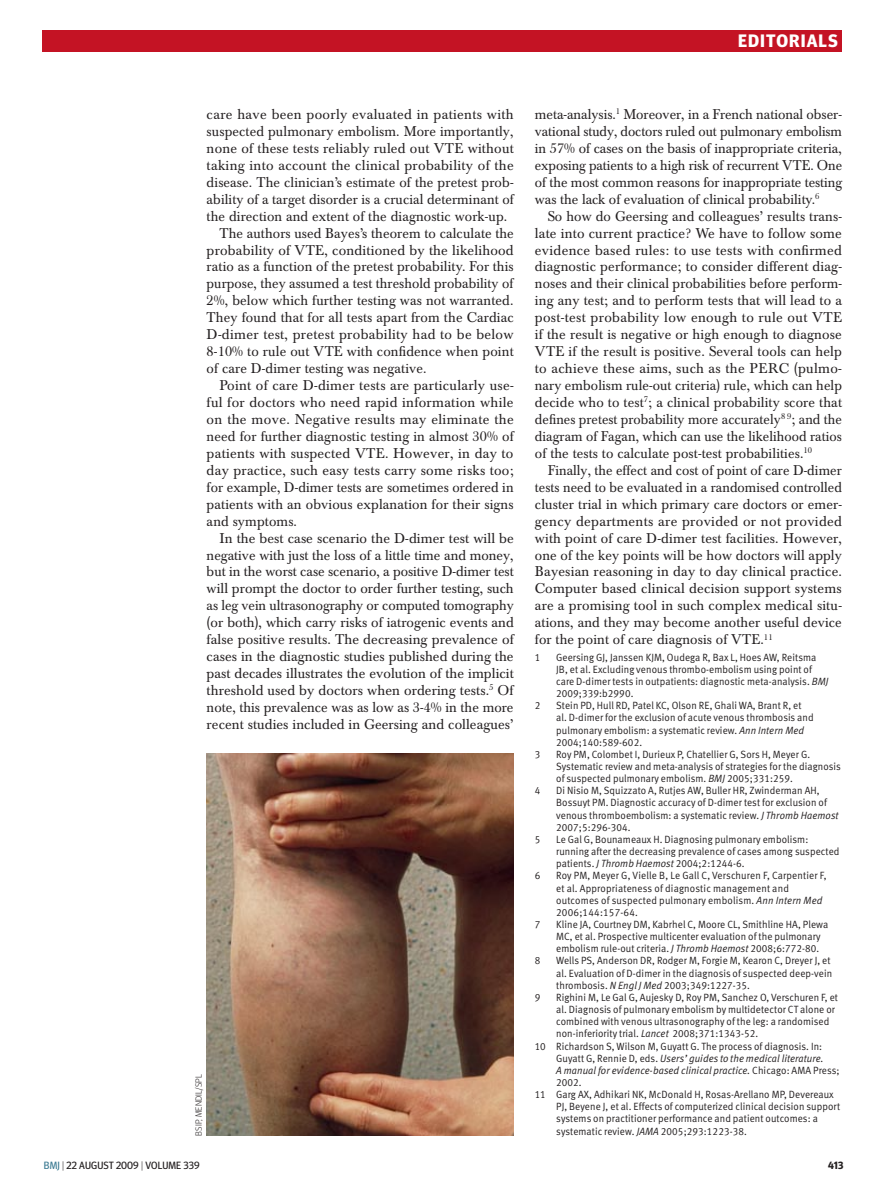
<style>
.page{position:relative;width:893px;height:1191px;background:#fff}
.page>*{position:absolute;margin:0;border:0;box-sizing:border-box;transform-origin:0 0}
.t1{font:700 18px "Meta Headline OT";letter-spacing:.06em;color:#fff}
.body_indent{font:13.95px/17px "Baskerville BE";letter-spacing:.01em;color:#231f20;text-align:justify}
.body_indent-2{font:13.95px/17px "Baskerville BE";letter-spacing:.01em;color:#231f20;text-align:justify;scale:.96 1}
.references{font:10.5px/12.1px "Meta Normal LF";letter-spacing:.01em;color:#231f20;scale:.95 1}
.t2{font:10.5px "Meta Headline OT";color:#231f20}
.t3{font:700 10.5px "Meta Headline OT";color:#231f20}
.credit{font:300 9px "Meta Headline OT";letter-spacing:.015em;color:#231f20}
.s1{font-style:italic}
.s2{color:#3c7b93}
.s3{font-weight:300}
</style>
<div class="page">
<div style="left:43px;top:30px;width:799px;height:21px;background:#c41324"></div>
<img style="left:207px;top:754px;width:307px;height:381px">
<p class="t1" style="left:738px;top:30px;width:101px">EDITORIALS</p>
<p class="body_indent" style="left:207px;top:106px;width:309px">care have been poorly evaluated in patients with suspected pulmonary embolism. More importantly, none of these tests reliably ruled out VTE without taking into account the clinical probability of the disease. The clinician’s estimate of the pretest prob&shy;ability of a target disorder is a crucial determinant of the direction and extent of the diagnostic work-up.</p>
<p class="body_indent" style="left:207px;top:225px;width:309px;text-indent:13px">The authors used Bayes’s theorem to calculate the probability of VTE, conditioned by the likelihood ratio as a function of the pretest probability. For this purpose, they assumed a test threshold probability of 2%, below which further testing was not warranted.<br>They found that for all tests apart from the Cardiac D-dimer test, pretest probability had to be below 8-10% to rule out VTE with confidence when point of care D-dimer testing was negative.</p>
<p class="body_indent" style="left:207px;top:377px;width:309px;text-indent:13px">Point of care D-dimer tests are particularly use&shy;ful for doctors who need rapid information while on the move. Negative results may eliminate the need for further diagnostic testing in almost 30% of patients with suspected VTE. However, in day to day practice, such easy tests carry some risks too; for example, D-dimer tests are sometimes ordered in patients with an obvious explanation for their signs and symptoms.</p>
<p class="body_indent" style="left:207px;top:530px;width:309px;text-indent:13px">In the best case scenario the D-dimer test will be negative with just the loss of a little time and money, but in the worst case scenario, a positive D-dimer test will prompt the doctor to order further testing, such as leg vein ultrasonography or computed tomography (or both), which carry risks of iatrogenic events and false positive results. The decreasing prevalence of cases in the diagnostic studies published during the past decades illustrates the evolution of the implicit threshold used by doctors when ordering tests.<sup>5</sup> Of note, this prevalence was as low as 3-4% in the more recent studies included in Geersing and colleagues’</p>
<p class="credit" style="left:193px;top:1135px;width:63px;rotate:-90deg">BSIP, MENDIL/SPL</p>
<p class="body_indent" style="left:535px;top:106px;width:309px">meta-analysis.<sup>1</sup> Moreover, in a French national obser&shy;vational study, doctors ruled out pulmonary embolism in 57% of cases on the basis of inappropriate criteria, exposing patients to a high risk of recurrent VTE. One of the most common reasons for inappropriate testing was the lack of evaluation of clinical probability.<sup>6</sup></p>
<p class="body_indent" style="left:535px;top:208px;width:309px;text-indent:13px">So how do Geersing and colleagues’ results trans&shy;late into current practice? We have to follow some evidence based rules: to use tests with confirmed diagnostic performance; to consider different diag&shy;noses and their clinical probabilities before perform&shy;ing any test; and to perform tests that will lead to a post-test probability low enough to rule out VTE if the result is negative or high enough to diagnose VTE if the result is positive. Several tools can help to achieve these aims, such as the PERC (pulmo&shy;nary embolism rule-out criteria) rule, which can help decide who to test<sup>7</sup>; a clinical probability score that defines pretest probability more accurately<sup>8</sup> <sup>9</sup>; and the diagram of Fagan, which can use the likelihood ratios of the tests to calculate post-test probabilities.<sup>10</sup></p>
<p class="body_indent-2" style="left:535px;top:462px;width:321px;text-indent:13px">Finally, the effect and cost of point of care D-dimer tests need to be evaluated in a randomised controlled cluster trial in which primary care doctors or emer&shy;gency departments are provided or not provided with point of care D-dimer test facilities. However, one of the key points will be how doctors will apply Bayesian reasoning in day to day clinical practice.<br>Computer based clinical decision support systems are a promising tool in such complex medical situ&shy;ations, and they may become another useful device for the point of care diagnosis of VTE.<sup>11</sup></p>
<p class="references" style="left:535px;top:651px;width:7px">1</p>
<p class="references" style="left:556px;top:651px;width:288px">Geersing GJ, Janssen KJM, Oudega R, Bax L, Hoes AW, Reitsma JB, et al. Excluding venous thrombo-embolism using point of care D-dimer tests in outpatients: diagnostic meta-analysis. <span class="s1">BMJ </span>2009;339:b2990.</p>
<p class="references" style="left:535px;top:699px;width:7px">2</p>
<p class="references" style="left:556px;top:699px;width:273px">Stein PD, Hull RD, Patel KC, Olson RE, Ghali WA, Brant R, et al. D-dimer for the exclusion of acute venous thrombosis and pulmonary embolism: a systematic review. <span class="s1">Ann Intern Med </span>2004;140:589-602.</p>
<p class="references" style="left:535px;top:748px;width:7px">3</p>
<p class="references" style="left:556px;top:748px;width:301px">Roy PM, Colombet I, Durieux P, Chatellier G, Sors H, Meyer G.<br>Systematic review and meta-analysis of strategies for the diagnosis of suspected pulmonary embolism. <span class="s1">BMJ</span> 2005;331:259.</p>
<p class="references" style="left:535px;top:784px;width:7px">4</p>
<p class="references" style="left:556px;top:784px;width:299px">Di Nisio M, Squizzato A, Rutjes AW, Buller HR, Zwinderman AH, Bossuyt PM. Diagnostic accuracy of D-dimer test for exclusion of venous thromboembolism: a systematic review. <span class="s1">J Thromb Haemost </span>2007;5:296-304.</p>
<p class="references" style="left:535px;top:833px;width:7px">5</p>
<p class="references" style="left:556px;top:833px;width:300px">Le Gal G, Bounameaux H. Diagnosing pulmonary embolism: running after the decreasing prevalence of cases among suspected patients. <span class="s1">J Thromb Haemost</span> 2004;2:1244-6.</p>
<p class="references" style="left:535px;top:869px;width:7px">6</p>
<p class="references" style="left:556px;top:869px;width:286px">Roy PM, Meyer G, Vielle B, Le Gall C, Verschuren F, Carpentier F, et al. Appropriateness of diagnostic management and outcomes of suspected pulmonary embolism. <span class="s1">Ann Intern Med </span>2006;144:157-64.</p>
<p class="references" style="left:535px;top:918px;width:7px">7</p>
<p class="references" style="left:556px;top:918px;width:288px">Kline JA, Courtney DM, Kabrhel C, Moore CL, Smithline HA, Plewa<br>MC, et al. Prospective multicenter evaluation of the pulmonary embolism rule-out criteria. <span class="s1">J Thromb Haemost</span> 2008;6:772-80.</p>
<p class="references" style="left:535px;top:954px;width:7px">8</p>
<p class="references" style="left:556px;top:954px;width:292px">Wells PS, Anderson DR, Rodger M, Forgie M, Kearon C, Dreyer J, et al. Evaluation of D-dimer in the diagnosis of suspected deep-vein thrombosis. <span class="s1">N Engl J Med</span> 2003;349:1227-35.</p>
<p class="references" style="left:535px;top:991px;width:7px">9</p>
<p class="references" style="left:556px;top:991px;width:298px">Righini M, Le Gal G, Aujesky D, Roy PM, Sanchez O, Verschuren F, et al. Diagnosis of pulmonary embolism by multidetector CT alone or combined with venous ultrasonography of the leg: a randomised non-inferiority trial. <span class="s1">Lancet</span> 2008;371:1343-52.</p>
<p class="references" style="left:556px;top:1039px;width:300px;text-indent:-21px">10 Richardson S, Wilson M, Guyatt G. The process of diagnosis. In:<br>Guyatt G, Rennie D, eds. <span class="s1">Users’ guides to the medical literature.<br>A manual for evidence-based clinical practice.</span> Chicago: AMA Press; 2002.</p>
<p class="references" style="left:556px;top:1088px;width:300px;text-indent:-21px">11 Garg AX, Adhikari NK, McDonald H, Rosas-Arellano MP, Devereaux<br>PJ, Beyene J, et al. Effects of computerized clinical decision support systems on practitioner performance and patient outcomes: a</p>
<p class="references" style="left:556px;top:1124px;width:202px">systematic review. <span class="s1">JAMA</span> 2005;293:1223-38.</p>
<p class="t2" style="left:44px;top:1159px;width:157px"><span class="s2">BMJ</span> <span class="s3">|</span> 22 AUGUST 2009 <span class="s3">|</span> VOLUME 339</p>
<p class="t3" style="left:828px;top:1159px;width:17px">413</p>
</div>
